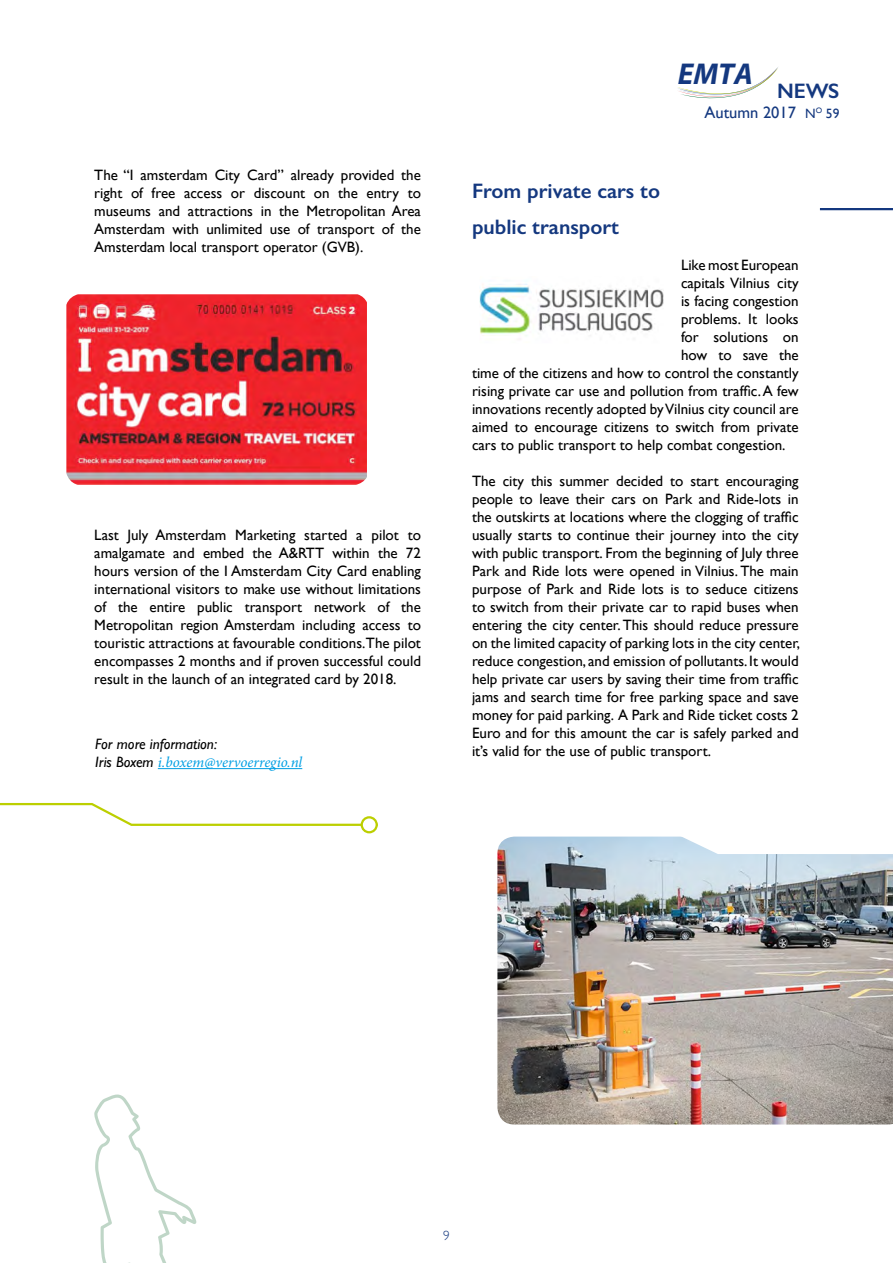
<style>
.page{position:relative;width:893px;height:1263px;background:#fff}
.page>*{position:absolute;margin:0;border:0;box-sizing:border-box;transform-origin:0 0}
.t1{font:italic 700 30.15px "Myriad Pro";color:#14387f}
.t2{font:600 21px/36px "Gill Sans";color:#14387f}
.t3{font:16.5px "Gill Sans";color:#14387f}
.t4{font:15px/18px "Gill Sans";color:#000;text-align:justify}
.t5{font:italic 15px "Minion Pro";letter-spacing:-.005em;color:#009fe3}
.t6{font:italic 15px "Gill Sans";color:#000}
.t7{font:300 13.5px "Gill Sans";color:#14387f}
.s1{font-family:"Gill Sans";color:#000}
.s2{font-size:13.5px}
</style>
<div class="page">
<img style="left:66px;top:294px;width:301px;height:191px">
<svg style="left:0;top:803px;width:378px;height:24px"></svg>
<div style="left:362px;top:817px;width:15px;height:15px;background:#fff;border-radius:50%"></div>
<div style="left:361px;top:816px;width:17px;height:17px;border:2px solid #bccf00;border-radius:50%"></div>
<hr style="left:158px;top:768px;width:144px;height:1px;background:#009fe3">
<svg style="left:479px;top:280px;width:185px;height:56px"></svg>
<hr style="left:820px;top:208px;width:73px;height:2px;background:#14387f">
<img style="left:497px;top:836px;width:396px;height:288px">
<svg style="left:678px;top:836px;width:215px;height:18px"></svg>
<svg style="left:677px;top:67px;width:101px;height:31px"></svg>
<svg style="left:94px;top:1094px;width:102px;height:169px"></svg>
<p class="t4" style="left:94px;top:166px;width:328px">The “I amsterdam City Card” already provided the right of free access or discount on the entry to museums and attractions in the Metropolitan Area Amsterdam with unlimited use of transport of the Amsterdam local transport operator (GVB).</p>
<p class="t4" style="left:94px;top:526px;width:328px">Last July Amsterdam Marketing started a pilot to amalgamate and embed the A&amp;RTT within the 72 hours version of the I Amsterdam City Card enabling international visitors to make use without limitations of the entire public transport network of the Metropolitan region Amsterdam including access to touristic attractions at favourable conditions.The pilot encompasses 2 months and if proven successful could result in the launch of an integrated card by 2018.</p>
<p class="t6" style="left:95px;top:735px;width:123px">For more information:</p>
<p class="t5" style="left:95px;top:752px;width:209px"><span class="s1">Iris Boxem</span> i.boxem@vervoerregio.nl</p>
<h1 class="t1" style="left:678px;top:54px;width:77px">EMTA</h1>
<h2 class="t2" style="left:777px;top:73px;width:64px">NEWS</h2>
<p class="t3" style="left:704px;top:103px;width:136px">Autumn 2017 <span class="s2">N</span><sup>O</sup> <span class="s2">59</span></p>
<h2 class="t2" style="left:472px;top:173px;width:190px">From private cars to public transport</h2>
<p class="t4" style="left:681px;top:256px;width:119px">Like most European</p>
<p class="t4" style="left:681px;top:274px;width:119px">capitals Vilnius city</p>
<p class="t4" style="left:681px;top:292px;width:119px">is facing congestion</p>
<p class="t4" style="left:681px;top:310px;width:119px">problems. It looks</p>
<p class="t4" style="left:681px;top:328px;width:119px">for solutions on</p>
<p class="t4" style="left:681px;top:346px;width:119px">how to save the</p>
<p class="t4" style="left:472px;top:364px;width:328px">time of the citizens and how to control the constantly</p>
<p class="t4" style="left:472px;top:382px;width:328px">rising private car use and pollution from traffic. A few</p>
<p class="t4" style="left:472px;top:400px;width:328px">innovations recently adopted by Vilnius city council are</p>
<p class="t4" style="left:472px;top:418px;width:328px">aimed to encourage citizens to switch from private</p>
<p class="t4" style="left:472px;top:436px;width:315px">cars to public transport to help combat congestion.</p>
<p class="t4" style="left:472px;top:472px;width:330px">The city this summer decided to start encouraging people to leave their cars on Park and Ride-lots in the outskirts at locations where the clogging of traffic usually starts to continue their journey into the city with public transport. From the beginning of July three Park and Ride lots were opened in Vilnius. The main purpose of Park and Ride lots is to seduce citizens to switch from their private car to rapid buses when entering the city center. This should reduce pressure on the limited capacity of parking lots in the city center, reduce congestion, and emission of pollutants. It would help private car users by saving their time from traffic jams and search time for free parking space and save money for paid parking. A Park and Ride ticket costs 2<br>Euro and for this amount the car is safely parked and it’s valid for the use of public transport.</p>
<p class="t7" style="left:443px;top:1225px;width:8px">9</p>
</div>
